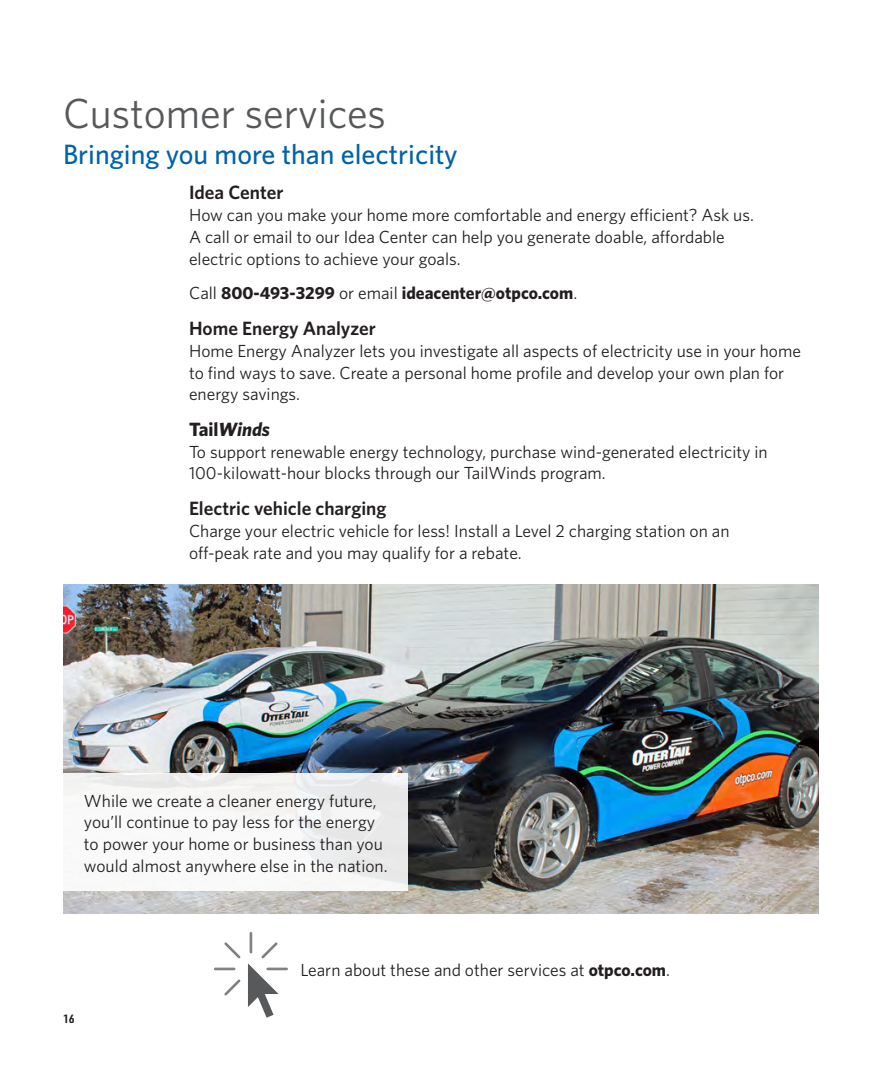
<style>
.page{position:relative;width:882px;height:1071px;background:#fff}
.page>*{position:absolute;margin:0;border:0;box-sizing:border-box;transform-origin:0 0}
.t1{font:42px "Whitney";color:#57585a}
.Subhead{font:500 28px "Whitney";color:#0163a7}
.SubSub{font:600 19.25px "Whitney";color:#231f20}
.SubSub-2{font:italic 700 19.25px "Whitney";color:#231f20}
.body_text{font:17.5px/21.9px "Whitney";color:#231f20}
.body_text-2{font:700 17.5px "Whitney";color:#231f20}
.t2{font:15.75px "Brayden Sans";color:#231f20}
.s1{font-weight:400}
.s2{font-style:normal}
.s3{font-weight:700}
</style>
<div class="page">
<img style="left:63px;top:585px;width:756px;height:329px">
<div style="left:54px;top:774px;width:354px;height:117px;background:linear-gradient(to right,#fcfcfc,#ededed)"></div>
<svg style="left:215px;top:933px;width:72px;height:85px"></svg>
<p class="t1" style="left:63px;top:86px;width:325px">Customer services</p>
<p class="Subhead" style="left:63px;top:136px;width:396px">Bringing you more than electricity</p>
<p class="SubSub" style="left:189px;top:180px;width:96px">Idea Center</p>
<p class="body_text" style="left:189px;top:204px;width:566px">How can you make your home more comfortable and energy efficient? Ask us.<br>A call or email to our Idea Center can help you generate doable, affordable electric options to achieve your goals.</p>
<p class="body_text-2" style="left:189px;top:282px;width:390px"><span class="s1">Call</span> 800-493-3299 <span class="s1">or email</span> ideacenter@otpco.com<span class="s1">.</span></p>
<p class="SubSub" style="left:189px;top:315px;width:188px">Home Energy Analyzer</p>
<p class="body_text" style="left:189px;top:339px;width:614px">Home Energy Analyzer lets you investigate all aspects of electricity use in your home to find ways to save. Create a personal home profile and develop your own plan for energy savings.</p>
<p class="SubSub-2" style="left:189px;top:416px;width:83px"><span class="s2">Tail</span>Winds</p>
<p class="body_text" style="left:189px;top:440px;width:580px">To support renewable energy technology, purchase wind-generated electricity in<br>100-kilowatt-hour blocks through our TailWinds program.</p>
<p class="SubSub" style="left:189px;top:495px;width:199px">Electric vehicle charging</p>
<p class="body_text" style="left:189px;top:519px;width:542px">Charge your electric vehicle for less! Install a Level 2 charging station on an off-peak rate and you may qualify for a rebate.</p>
<p class="body_text" style="left:84px;top:789px;width:305px">While we create a cleaner energy future, you’ll continue to pay less for the energy to power your home or business than you would almost anywhere else in the nation.</p>
<p class="t2" style="left:63px;top:1012px;width:13px">16</p>
<p class="body_text" style="left:300px;top:958px;width:371px">Learn about these and other services at <span class="s3">otpco.com</span>.</p>
</div>
